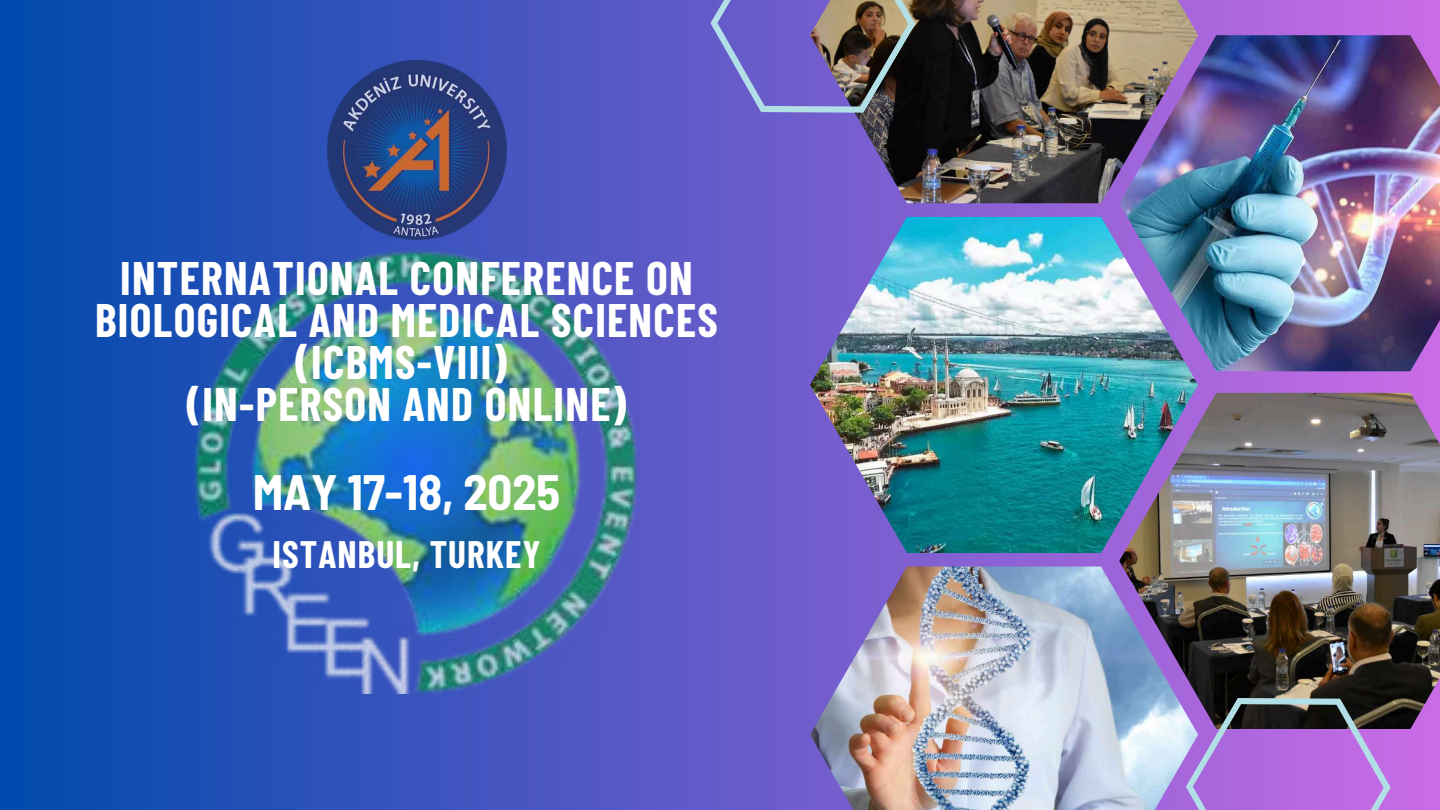
<style>
.page{position:relative;width:1440px;height:810px;background:#fff}
.page>*{position:absolute;margin:0;border:0;box-sizing:border-box;transform-origin:0 0}
.t1{font:700 semi-condensed 48.5px "Barlow";color:#fff}
.t2{font:700 46px/42px "Barlow Condensed";letter-spacing:.03em;color:#fff;text-align:center}
.t3{font:700 37.4px "Barlow Condensed";letter-spacing:.03em;color:#fff}
</style>
<div class="page">
<div style="left:0;top:0;width:1440px;height:810px;background:linear-gradient(to right,#004aad,#c96de5)"></div>
<img style="left:1119px;top:35px;width:321px;height:336px">
<img style="left:810px;top:0;width:388px;height:203px">
<img style="left:810px;top:217px;width:388px;height:336px">
<img style="left:1119px;top:393px;width:321px;height:336px">
<img style="left:810px;top:567px;width:388px;height:243px">
<svg style="left:1160px;top:654px;width:257px;height:156px;background:#7e5a94"></svg>
<img style="left:194px;top:251px;width:443px;height:443px">
<svg style="left:684px;top:0;width:257px;height:157px;background:#5f5591"></svg>
<img style="left:328px;top:60px;width:179px;height:180px">
<p class="t2" style="left:95px;top:256px;width:624px">INTERNATIONAL CONFERENCE ON<br>BIOLOGICAL AND MEDICAL SCIENCES (ICBMS-VIII)<br>(IN-PERSON AND ONLINE)</p>
<p class="t1" style="left:253px;top:461px;width:309px">MAY 17-18, 2025</p>
<p class="t3" style="left:273px;top:530px;width:269px">ISTANBUL, TURKEY</p>
</div>
